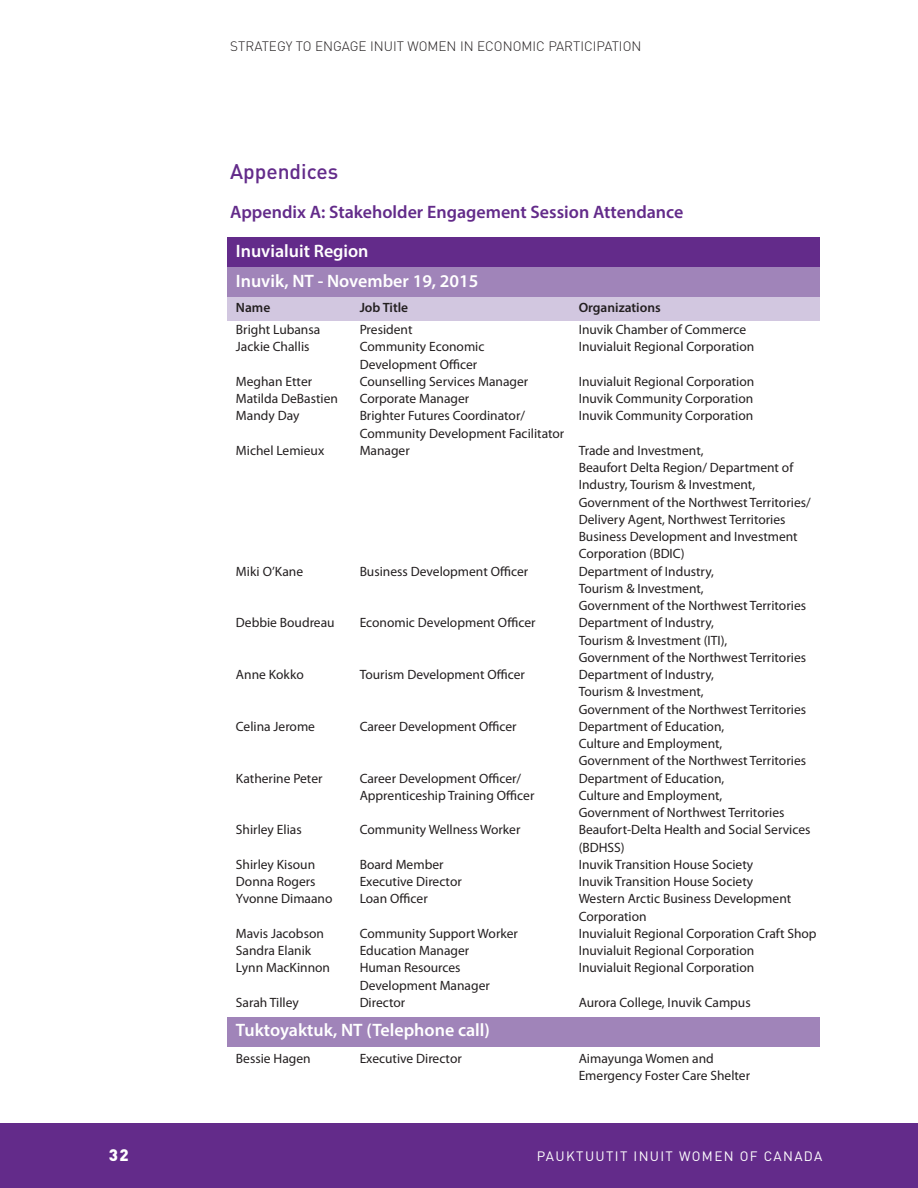
<style>
.page{position:relative;width:918px;height:1188px;background:#fff}
.page>*{position:absolute;margin:0;border:0;box-sizing:border-box;transform-origin:0 0}
.t1{font:500 21px "DIN";color:#632b8a}
.t2{font:600 18px/30px "Myriad Pro";color:#fff}
.t3{font:600 18px "Myriad Pro";color:#632b8a}
.t4{font:900 16.5px "DIN";color:#fff}
.t5{font:13.5px/17.2px "Myriad Pro";color:#231f20}
.t6{font:300 13.5px "DIN";color:#231f20}
.t7{font:13.5px "DIN";letter-spacing:.1em;color:#fff}
.t8{font:600 13.5px "Myriad Pro";color:#231f20}
</style>
<div class="page">
<div style="left:228px;top:294px;width:592px;height:27px;background:#d2c7e0"></div>
<div style="left:0;top:1124px;width:918px;height:64px;background:#632b8a"></div>
<div style="left:228px;top:237px;width:592px;height:30px;background:#632b8a"></div>
<div style="left:228px;top:267px;width:592px;height:30px;background:#a084b9"></div>
<div style="left:228px;top:1017px;width:592px;height:30px;background:#a084b9"></div>
<p class="t6" style="left:230px;top:38px;width:413px">STRATEGY TO ENGAGE INUIT WOMEN IN ECONOMIC PARTICIPATION</p>
<h1 class="t1" style="left:230px;top:159px;width:110px">Appendices</h1>
<h2 class="t3" style="left:230px;top:205px;width:455px">Appendix A: Stakeholder Engagement Session Attendance</h2>
<h2 class="t2" style="left:236px;top:237px;width:244px">Inuvialuit Region<br>Inuvik, NT - November 19, 2015</h2>
<p class="t8" style="left:236px;top:303px;width:36px">Name</p>
<p class="t8" style="left:360px;top:303px;width:50px">Job Title</p>
<p class="t8" style="left:579px;top:303px;width:84px">Organizations</p>
<p class="t5" style="left:236px;top:322px;width:86px">Bright Lubansa</p>
<p class="t5" style="left:360px;top:322px;width:54px">President</p>
<p class="t5" style="left:579px;top:322px;width:169px">Inuvik Chamber of Commerce</p>
<p class="t5" style="left:236px;top:339px;width:75px">Jackie Challis</p>
<p class="t5" style="left:360px;top:339px;width:126px">Community Economic</p>
<p class="t5" style="left:579px;top:339px;width:177px">Inuvialuit Regional Corporation</p>
<p class="t5" style="left:360px;top:357px;width:119px">Development Officer</p>
<p class="t5" style="left:236px;top:374px;width:78px">Meghan Etter</p>
<p class="t5" style="left:360px;top:374px;width:170px">Counselling Services Manager</p>
<p class="t5" style="left:579px;top:374px;width:177px">Inuvialuit Regional Corporation</p>
<p class="t5" style="left:236px;top:391px;width:104px">Matilda DeBastien</p>
<p class="t5" style="left:360px;top:391px;width:111px">Corporate Manager</p>
<p class="t5" style="left:579px;top:391px;width:176px">Inuvik Community Corporation</p>
<p class="t5" style="left:236px;top:408px;width:65px">Mandy Day</p>
<p class="t5" style="left:360px;top:408px;width:167px">Brighter Futures Coordinator/</p>
<p class="t5" style="left:579px;top:408px;width:176px">Inuvik Community Corporation</p>
<p class="t5" style="left:360px;top:426px;width:206px">Community Development Facilitator</p>
<p class="t5" style="left:236px;top:443px;width:90px">Michel Lemieux</p>
<p class="t5" style="left:360px;top:443px;width:52px">Manager</p>
<p class="t5" style="left:579px;top:443px;width:234px">Trade and Investment,<br>Beaufort Delta Region/ Department of Industry, Tourism &amp; Investment, Government of the Northwest Territories/ Delivery Agent, Northwest Territories Business Development and Investment Corporation (BDIC)</p>
<p class="t5" style="left:236px;top:564px;width:69px">Miki O’Kane</p>
<p class="t5" style="left:360px;top:564px;width:170px">Business Development Officer</p>
<p class="t5" style="left:579px;top:564px;width:229px">Department of Industry,<br>Tourism &amp; Investment,<br>Government of the Northwest Territories</p>
<p class="t5" style="left:236px;top:615px;width:100px">Debbie Boudreau</p>
<p class="t5" style="left:360px;top:615px;width:177px">Economic Development Officer</p>
<p class="t5" style="left:579px;top:615px;width:229px">Department of Industry,<br>Tourism &amp; Investment (ITI),<br>Government of the Northwest Territories</p>
<p class="t5" style="left:236px;top:667px;width:69px">Anne Kokko</p>
<p class="t5" style="left:360px;top:667px;width:167px">Tourism Development Officer</p>
<p class="t5" style="left:579px;top:667px;width:229px">Department of Industry,<br>Tourism &amp; Investment,<br>Government of the Northwest Territories</p>
<p class="t5" style="left:236px;top:719px;width:81px">Celina Jerome</p>
<p class="t5" style="left:360px;top:719px;width:158px">Career Development Officer</p>
<p class="t5" style="left:579px;top:719px;width:229px">Department of Education,<br>Culture and Employment,<br>Government of the Northwest Territories</p>
<p class="t5" style="left:236px;top:771px;width:88px">Katherine Peter</p>
<p class="t5" style="left:360px;top:771px;width:163px">Career Development Officer/</p>
<p class="t5" style="left:579px;top:771px;width:147px">Department of Education,</p>
<p class="t5" style="left:360px;top:788px;width:176px">Apprenticeship Training Officer</p>
<p class="t5" style="left:579px;top:788px;width:207px">Culture and Employment,<br>Government of Northwest Territories</p>
<p class="t5" style="left:236px;top:822px;width:67px">Shirley Elias</p>
<p class="t5" style="left:360px;top:822px;width:162px">Community Wellness Worker</p>
<p class="t5" style="left:579px;top:822px;width:233px">Beaufort-Delta Health and Social Services (BDHSS)</p>
<p class="t5" style="left:236px;top:857px;width:81px">Shirley Kisoun</p>
<p class="t5" style="left:360px;top:857px;width:85px">Board Member</p>
<p class="t5" style="left:579px;top:857px;width:176px">Inuvik Transition House Society</p>
<p class="t5" style="left:236px;top:874px;width:81px">Donna Rogers</p>
<p class="t5" style="left:360px;top:874px;width:104px">Executive Director</p>
<p class="t5" style="left:579px;top:874px;width:176px">Inuvik Transition House Society</p>
<p class="t5" style="left:236px;top:891px;width:98px">Yvonne Dimaano</p>
<p class="t5" style="left:360px;top:891px;width:70px">Loan Officer</p>
<p class="t5" style="left:579px;top:891px;width:214px">Western Arctic Business Development<br>Corporation</p>
<p class="t5" style="left:236px;top:926px;width:90px">Mavis Jacobson</p>
<p class="t5" style="left:360px;top:926px;width:160px">Community Support Worker</p>
<p class="t5" style="left:579px;top:926px;width:239px">Inuvialuit Regional Corporation Craft Shop</p>
<p class="t5" style="left:236px;top:943px;width:77px">Sandra Elanik</p>
<p class="t5" style="left:360px;top:943px;width:111px">Education Manager</p>
<p class="t5" style="left:579px;top:943px;width:177px">Inuvialuit Regional Corporation</p>
<p class="t5" style="left:236px;top:960px;width:96px">Lynn MacKinnon</p>
<p class="t5" style="left:360px;top:960px;width:102px">Human Resources</p>
<p class="t5" style="left:579px;top:960px;width:177px">Inuvialuit Regional Corporation</p>
<p class="t5" style="left:360px;top:978px;width:132px">Development Manager</p>
<p class="t5" style="left:236px;top:995px;width:65px">Sarah Tilley</p>
<p class="t5" style="left:360px;top:995px;width:47px">Director</p>
<p class="t5" style="left:579px;top:995px;width:174px">Aurora College, Inuvik Campus</p>
<h2 class="t2" style="left:236px;top:1017px;width:256px">Tuktoyaktuk, NT (Telephone call)</h2>
<p class="t5" style="left:236px;top:1051px;width:76px">Bessie Hagen</p>
<p class="t5" style="left:360px;top:1051px;width:104px">Executive Director</p>
<p class="t5" style="left:579px;top:1051px;width:173px">Aimayunga Women and<br>Emergency Foster Care Shelter</p>
<p class="t4" style="left:109px;top:1146px;width:21px">32</p>
<p class="t7" style="left:537px;top:1148px;width:287px">PAUKTUUTIT INUIT WOMEN OF CANADA</p>
</div>
